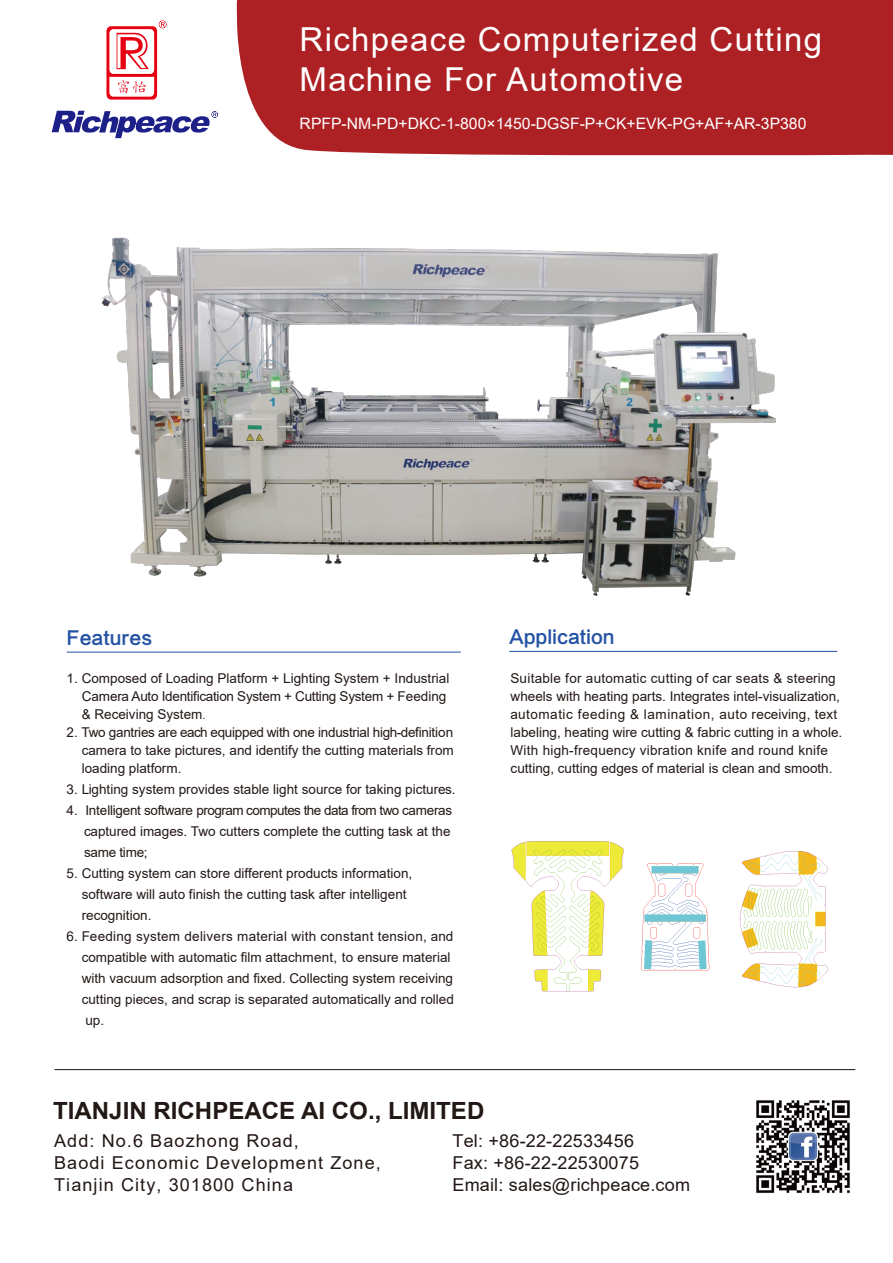
<style>
.page{position:relative;width:893px;height:1263px;background:#fff}
.page>*{position:absolute;margin:0;border:0;box-sizing:border-box;transform-origin:0 0}
.t1{font:33px/39.6px "Arial";letter-spacing:.04em;color:#fff}
.t2{font:700 23.7px "Arial";color:#221815}
.t3{font:18px "FZLTZHK GBK1 0";color:#2553a4}
.t4{font:17.85px/22.2px "Arial";letter-spacing:.06em;color:#221815}
.t5{font:17.85px/22.2px "Arial";letter-spacing:.01em;color:#221815}
.t6{font:15.75px "Arial";color:#fff}
.t7{font:13.5px/18px "Arial";color:#221815}
.t8{font:13.5px/21px "Arial";letter-spacing:-.02em;color:#221815}
.s1{font-family:"Adobe Song Std";font-weight:300}
</style>
<div class="page">
<hr style="left:55px;top:1069px;width:800px;height:1px;background:#221815">
<div style="left:236px;top:0;width:657px;height:156px;background:#ad2024"></div>
<svg style="left:52px;top:111px;width:166px;height:27px"></svg>
<svg style="left:106px;top:21px;width:61px;height:79px"></svg>
<hr style="left:67px;top:652px;width:394px;height:1px;background:#2553a4">
<hr style="left:509px;top:651px;width:328px;height:1px;background:#2553a4">
<img style="left:101px;top:237px;width:675px;height:359px">
<img style="left:511px;top:841px;width:317px;height:151px">
<img style="left:756px;top:1100px;width:94px;height:93px">
<h1 class="t1" style="left:300px;top:20px;width:524px">Richpeace Computerized Cutting<br>Machine For Automotive</h1>
<p class="t6" style="left:300px;top:113px;width:508px">RPFP-NM-PD+DKC-1-800×1450-DGSF-P+CK+EVK-PG+AF+AR-3P380</p>
<h3 class="t3" style="left:67px;top:628px;width:87px">Features</h3>
<h3 class="t3" style="left:509px;top:627px;width:107px">Application</h3>
<p class="t7" style="left:82px;top:669px;width:369px;text-indent:-15px">1. Composed of Loading Platform + Lighting System + Industrial<br>Camera Auto Identification System + Cutting System + Feeding &amp; Receiving System<span class="s1">.</span></p>
<p class="t7" style="left:82px;top:723px;width:374px;text-align:justify;text-indent:-15px">2. Two gantries are each equipped with one industrial high-definition camera to take pictures, and identify the cutting materials from loading platform.</p>
<p class="t7" style="left:67px;top:780px;width:390px">3. Lighting system provides stable light source for taking pictures.</p>
<p class="t8" style="left:84px;top:799px;width:370px;text-indent:-17px">4. Intelligent software program computes the data from two cameras captured images. Two cutters complete the cutting task at the same time;</p>
<p class="t7" style="left:82px;top:862px;width:332px;line-height:21px;text-indent:-15px">5. Cutting system can store different products information, software will auto finish the cutting task after intelligent recognition.</p>
<p class="t7" style="left:82px;top:925px;width:374px;line-height:21px;text-indent:-15px">6. Feeding system delivers material with constant tension, and compatible with automatic film attachment, to ensure material with vacuum adsorption and fixed. Collecting system receiving cutting pieces, and scrap is separated automatically and rolled up.</p>
<p class="t7" style="left:511px;top:669px;width:333px">Suitable for automatic cutting of car seats &amp; steering wheels with heating parts. Integrates intel-visualization, automatic feeding &amp; lamination, auto receiving, text labeling, heating wire cutting &amp; fabric cutting in a whole.<br>With high-frequency vibration knife and round knife cutting, cutting edges of material is clean and smooth.</p>
<h2 class="t2" style="left:53px;top:1094px;width:433px">TIANJIN RICHPEACE AI CO., LIMITED</h2>
<h3 class="t4" style="left:54px;top:1129px;width:328px">Add: No.6 Baozhong Road,<br>Baodi Economic Development Zone,<br>Tianjin City, 301800 China</h3>
<h3 class="t5" style="left:452px;top:1129px;width:239px">Tel: +86-22-22533456<br>Fax: +86-22-22530075<br>Email: sales@richpeace.com</h3>
</div>
